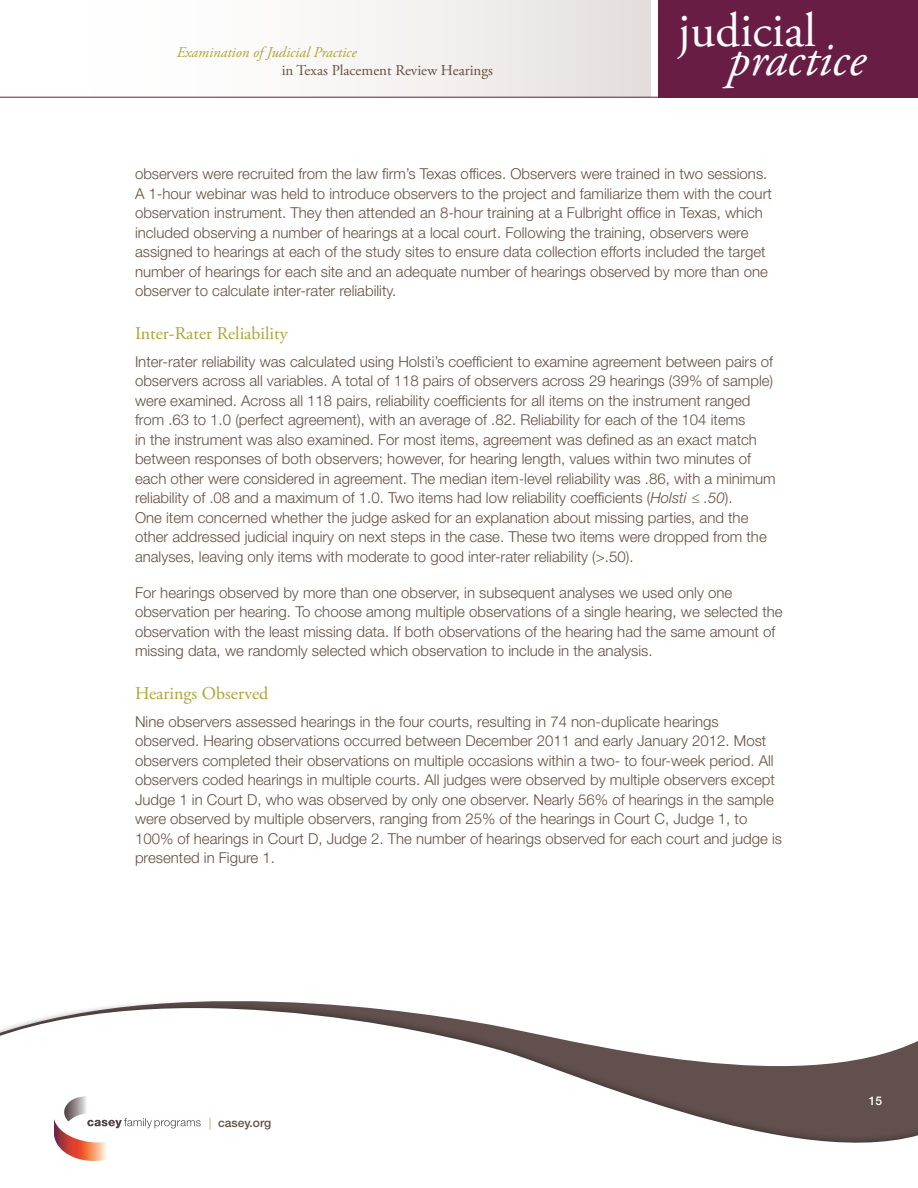
<style>
.page{position:relative;width:918px;height:1188px;background:#fff}
.page>*{position:absolute;margin:0;border:0;box-sizing:border-box;transform-origin:0 0}
.t1{font:italic 49.5px "Adobe Garamond Pro";color:#fff}
.t2{font:48.45px "Adobe Garamond Pro";color:#fff}
.t3{font:18px "Adobe Garamond Pro";color:#aca535}
.t4{font:300 15px/19.5px "Helvetica Neue LT Std";color:#674e3f}
.t5{font:15px "Adobe Garamond Pro";color:#674e3f}
.t6{font:italic 15px "Adobe Garamond Pro";color:#aca535}
.t7{font:500 12px "Helvetica Neue LT Std";color:#674e3f}
.t8{font:500 12px "Helvetica Neue LT Std";color:#fff}
.s1{font-style:italic}
.s2{font-weight:300;color:#aca535}
</style>
<div class="page">
<div style="left:54px;top:0;width:596px;height:98px;background:linear-gradient(to right,#fff,#e6e1de)"></div>
<svg style="left:0;top:1001px;width:918px;height:142px"></svg>
<div style="left:658px;top:0;width:260px;height:97px;background:#691d45"></div>
<hr style="left:0;top:97px;width:918px;height:1px;background:#691d45">
<svg style="left:54px;top:1096px;width:147px;height:65px"></svg>
<p class="t6" style="left:177px;top:44px;width:181px">Examination of Judicial Practice</p>
<p class="t5" style="left:282px;top:62px;width:213px">in Texas Placement Review Hearings</p>
<h2 class="t2" style="left:678px;top:2px;width:139px">judicial</h2>
<h1 class="t1" style="left:728px;top:30px;width:139px">practice</h1>
<p class="t4" style="left:135px;top:164px;width:638px">observers were recruited from the law firm’s Texas offices. Observers were trained in two sessions.<br>A 1-hour webinar was held to introduce observers to the project and familiarize them with the court observation instrument. They then attended an 8-hour training at a Fulbright office in Texas, which included observing a number of hearings at a local court. Following the training, observers were assigned to hearings at each of the study sites to ensure data collection efforts included the target number of hearings for each site and an adequate number of hearings observed by more than one observer to calculate inter-rater reliability.</p>
<p class="t3" style="left:135px;top:323px;width:154px">Inter-Rater Reliability</p>
<p class="t4" style="left:135px;top:352px;width:642px">Inter-rater reliability was calculated using Holsti’s coefficient to examine agreement between pairs of observers across all variables. A total of 118 pairs of observers across 29 hearings (39% of sample) were examined. Across all 118 pairs, reliability coefficients for all items on the instrument ranged from .63 to 1.0 (perfect agreement), with an average of .82. Reliability for each of the 104 items<br>in the instrument was also examined. For most items, agreement was defined as an exact match between responses of both observers; however, for hearing length, values within two minutes of each other were considered in agreement. The median item-level reliability was .86, with a minimum reliability of .08 and a maximum of 1.0. Two items had low reliability coefficients (<span class="s1">Holsti ≤ .50</span>).<br>One item concerned whether the judge asked for an explanation about missing parties, and the other addressed judicial inquiry on next steps in the case. These two items were dropped from the analyses, leaving only items with moderate to good inter-rater reliability (&gt;.50).</p>
<p class="t4" style="left:135px;top:582px;width:649px">For hearings observed by more than one observer, in subsequent analyses we used only one observation per hearing. To choose among multiple observations of a single hearing, we selected the observation with the least missing data. If both observations of the hearing had the same amount of missing data, we randomly selected which observation to include in the analysis.</p>
<p class="t3" style="left:135px;top:683px;width:135px">Hearings Observed</p>
<p class="t4" style="left:135px;top:712px;width:649px">Nine observers assessed hearings in the four courts, resulting in 74 non-duplicate hearings observed. Hearing observations occurred between December 2011 and early January 2012. Most observers completed their observations on multiple occasions within a two- to four-week period. All observers coded hearings in multiple courts. All judges were observed by multiple observers except Judge 1 in Court D, who was observed by only one observer. Nearly 56% of hearings in the sample were observed by multiple observers, ranging from 25% of the hearings in Court C, Judge 1, to 100% of hearings in Court D, Judge 2. The number of hearings observed for each court and judge is presented in Figure 1.</p>
<p class="t7" style="left:209px;top:1115px;width:64px"><span class="s2">|</span> casey.org</p>
<p class="t8" style="left:869px;top:1094px;width:15px">15</p>
</div>
